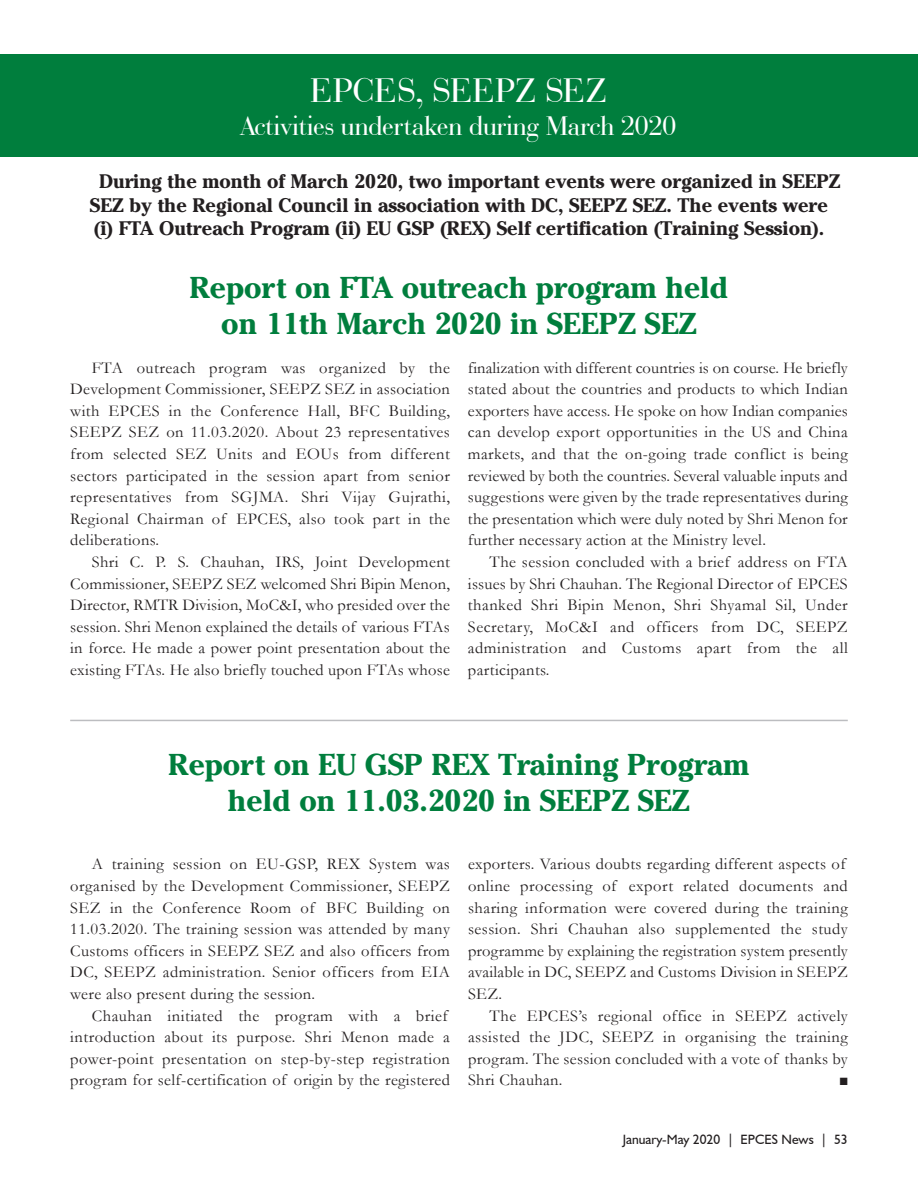
<style>
.page{position:relative;width:918px;height:1188px;background:#fff}
.page>*{position:absolute;margin:0;border:0;box-sizing:border-box;transform-origin:0 0}
.t1{font:36px "Bauer Bodoni BT";color:#fff}
.t2{font:700 30px/36px "Cheltenham";color:#007e3d;text-align:center}
.t3{font:28.5px "Bauer Bodoni BT";color:#fff}
.t4{font:700 19.5px/23.4px "Cheltenham";color:#231f20}
.t5{font:16.5px/21.6px "Garamond";letter-spacing:.02em;color:#231f20;text-align:justify}
.t6{font:13.5px "Humanist 521 BT";color:#231f20}
.t7{font:10.5px "Zapf Dingbats";color:#231f20}
</style>
<div class="page">
<div style="left:0;top:55px;width:918px;height:102px;background:#007e3d"></div>
<hr style="left:70px;top:720px;width:778px;height:1px;background:#bcbdc0">
<h1 class="t1" style="left:311px;top:68px;width:298px">EPCES, SEEPZ SEZ</h1>
<h3 class="t3" style="left:242px;top:108px;width:436px">Activities undertaken during March 2020</h3>
<p class="t4" style="left:90px;top:172px;width:752px;text-indent:9px">During the month of March 2020, two important events were organized in SEEPZ<br>SEZ by the Regional Council in association with DC, SEEPZ SEZ. The events were (i) FTA Outreach Program (ii) EU GSP (REX) Self certification (Training Session).</p>
<h2 class="t2" style="left:190px;top:273px;width:540px">Report on FTA outreach program held on 11th March 2020 in SEEPZ SEZ</h2>
<p class="t5" style="left:70px;top:357px;width:381px;text-indent:22px">FTA outreach program was organized by the Development Commissioner, SEEPZ SEZ in association with EPCES in the Conference Hall, BFC Building, SEEPZ SEZ on 11.03.2020. About 23 representatives from selected SEZ Units and EOUs from different sectors participated in the session apart from senior representatives from SGJMA. Shri Vijay Gujrathi, Regional Chairman of EPCES, also took part in the deliberations.</p>
<p class="t5" style="left:70px;top:551px;width:381px;text-indent:22px">Shri C. P. S. Chauhan, IRS, Joint Development Commissioner, SEEPZ SEZ welcomed Shri Bipin Menon, Director, RMTR Division, MoC&amp;I, who presided over the session. Shri Menon explained the details of various FTAs in force. He made a power point presentation about the existing FTAs. He also briefly touched upon FTAs whose</p>
<p class="t5" style="left:468px;top:357px;width:381px">finalization with different countries is on course. He briefly stated about the countries and products to which Indian exporters have access. He spoke on how Indian companies can develop export opportunities in the US and China markets, and that the on-going trade conflict is being reviewed by both the countries. Several valuable inputs and suggestions were given by the trade representatives during the presentation which were duly noted by Shri Menon for further necessary action at the Ministry level.</p>
<p class="t5" style="left:468px;top:551px;width:381px;text-indent:22px">The session concluded with a brief address on FTA issues by Shri Chauhan. The Regional Director of EPCES thanked Shri Bipin Menon, Shri Shyamal Sil, Under Secretary, MoC&amp;I and officers from DC, SEEPZ administration and Customs apart from the all participants.</p>
<h2 class="t2" style="left:168px;top:749px;width:583px">Report on EU GSP REX Training Program held on 11.03.2020 in SEEPZ SEZ</h2>
<p class="t5" style="left:70px;top:854px;width:381px;text-indent:22px">A training session on EU-GSP, REX System was organised by the Development Commissioner, SEEPZ SEZ in the Conference Room of BFC Building on 11.03.2020. The training session was attended by many Customs officers in SEEPZ SEZ and also officers from DC, SEEPZ administration. Senior officers from EIA were also present during the session.</p>
<p class="t5" style="left:70px;top:1005px;width:381px;text-align:left;text-indent:22px">Chauhan initiated the program with a brief introduction about its purpose. Shri Menon made a power-point presentation on step-by-step registration program for self-certification of origin by the registered</p>
<p class="t5" style="left:468px;top:854px;width:381px;text-align:left">exporters. Various doubts regarding different aspects of online processing of export related documents and sharing information were covered during the training session. Shri Chauhan also supplemented the study programme by explaining the registration system presently available in DC, SEEPZ and Customs Division in SEEPZ SEZ.</p>
<p class="t5" style="left:468px;top:1005px;width:381px;text-indent:22px">The EPCES’s regional office in SEEPZ actively assisted the JDC, SEEPZ in organising the training program. The session concluded with a vote of thanks by Shri Chauhan.</p>
<p class="t7" style="left:840px;top:1076px;width:9px">■</p>
<p class="t6" style="left:623px;top:1131px;width:226px">January-May 2020 | EPCES News | 53</p>
</div>
